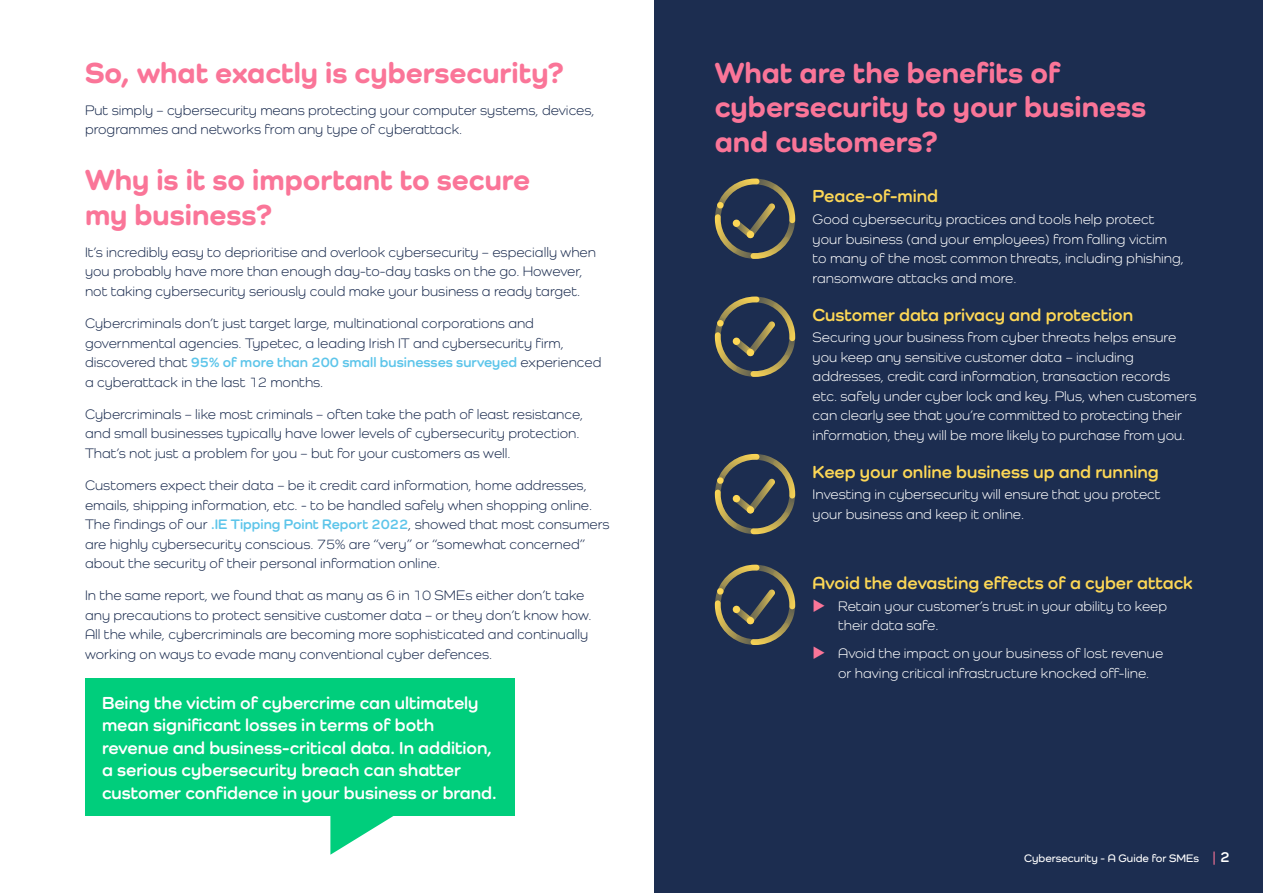
<style>
.page{position:relative;width:1263px;height:893px;background:#fff}
.page>*{position:absolute;margin:0;border:0;box-sizing:border-box;transform-origin:0 0}
.t1{font:800 30px/34.5px "Como";color:#fa7598}
.t2{font:700 18px/22.5px "Como";color:#fff}
.t3{font:700 18px "Como";color:#fdd756}
.t4{font:14.25px/19.5px "Como";color:#1c2d50}
.t5{font:14.25px/19.5px "Como";color:#fff}
.t6{font:600 11.25px "Como";color:#fff}
.s1{font-weight:700;color:#5dc5ea}
.s2{color:#fa7598}
.s3{font-size:15px;color:#fa7598}
.s4{font-weight:700;font-size:15px}
</style>
<div class="page">
<div style="left:655px;top:0;width:608px;height:893px;background:#1c2d50"></div>
<div style="left:85px;top:678px;width:429px;height:138px;background:#00ce7c"></div>
<svg style="left:330px;top:816px;width:64px;height:39px"></svg>
<svg style="left:715px;top:179px;width:80px;height:80px"></svg>
<svg style="left:715px;top:297px;width:80px;height:80px"></svg>
<svg style="left:715px;top:454px;width:80px;height:80px"></svg>
<svg style="left:715px;top:565px;width:80px;height:80px"></svg>
<h1 class="t1" style="left:85px;top:54px;width:480px">So, what exactly is cybersecurity?</h1>
<p class="t4" style="left:85px;top:100px;width:511px">Put simply – cybersecurity means protecting your computer systems, devices, programmes and networks from any type of cyberattack.</p>
<h1 class="t1" style="left:85px;top:162px;width:446px">Why is it so important to secure my business?</h1>
<p class="t4" style="left:85px;top:242px;width:512px">It’s incredibly easy to deprioritise and overlook cybersecurity – especially when you probably have more than enough day-to-day tasks on the go. However, not taking cybersecurity seriously could make your business a ready target.</p>
<p class="t4" style="left:85px;top:313px;width:518px">Cybercriminals don’t just target large, multinational corporations and governmental agencies. Typetec, a leading Irish IT and cybersecurity firm, discovered that <span class="s1">95% of more than 200 small businesses surveyed</span> experienced a cyberattack in the last 12 months.</p>
<p class="t4" style="left:85px;top:404px;width:500px">Cybercriminals – like most criminals – often take the path of least resistance, and small businesses typically have lower levels of cybersecurity protection.<br>That’s not just a problem for you – but for your customers as well.</p>
<p class="t4" style="left:85px;top:475px;width:526px">Customers expect their data – be it credit card information, home addresses, emails, shipping information, etc. - to be handled safely when shopping online.<br>The findings of our <span class="s1">.IE Tipping Point Report 2022</span>, showed that most consumers are highly cybersecurity conscious. 75% are “very” or “somewhat concerned” about the security of their personal information online.</p>
<p class="t4" style="left:85px;top:586px;width:508px">In the same report, we found that as many as 6 in 10 SMEs either don’t take any precautions to protect sensitive customer data – or they don’t know how.<br>All the while, cybercriminals are becoming more sophisticated and continually working on ways to evade many conventional cyber defences.</p>
<p class="t2" style="left:102px;top:691px;width:396px">Being the victim of cybercrime can ultimately mean significant losses in terms of both revenue and business-critical data. In addition, a serious cybersecurity breach can shatter customer confidence in your business or brand.</p>
<h1 class="t1" style="left:715px;top:54px;width:433px">What are the benefits of cybersecurity to your business and customers?</h1>
<p class="t3" style="left:813px;top:185px;width:127px">Peace-of-mind</p>
<p class="t5" style="left:813px;top:209px;width:373px">Good cybersecurity practices and tools help protect your business (and your employees) from falling victim to many of the most common threats, including phishing, ransomware attacks and more.</p>
<p class="t3" style="left:813px;top:303px;width:322px">Customer data privacy and protection</p>
<p class="t5" style="left:813px;top:327px;width:385px">Securing your business from cyber threats helps ensure you keep any sensitive customer data – including addresses, credit card information, transaction records etc. safely under cyber lock and key. Plus, when customers can clearly see that you’re committed to protecting their information, they will be more likely to purchase from you.</p>
<p class="t3" style="left:813px;top:461px;width:348px">Keep your online business up and running</p>
<p class="t5" style="left:813px;top:484px;width:349px">Investing in cybersecurity will ensure that you protect your business and keep it online.</p>
<p class="t3" style="left:813px;top:572px;width:382px">Avoid the devasting effects of a cyber attack</p>
<p class="t5" style="left:838px;top:596px;width:330px;text-indent:-26px"><span class="s2">◆</span> Retain your customer’s trust in your ability to keep their data safe.</p>
<p class="t5" style="left:838px;top:643px;width:326px;text-indent:-26px"><span class="s2">◆</span> Avoid the impact on your business of lost revenue or having critical infrastructure knocked off-line.</p>
<p class="t6" style="left:1024px;top:851px;width:207px">Cybersecurity - A Guide for SMEs <span class="s3">|</span> <span class="s4">2</span></p>
</div>
